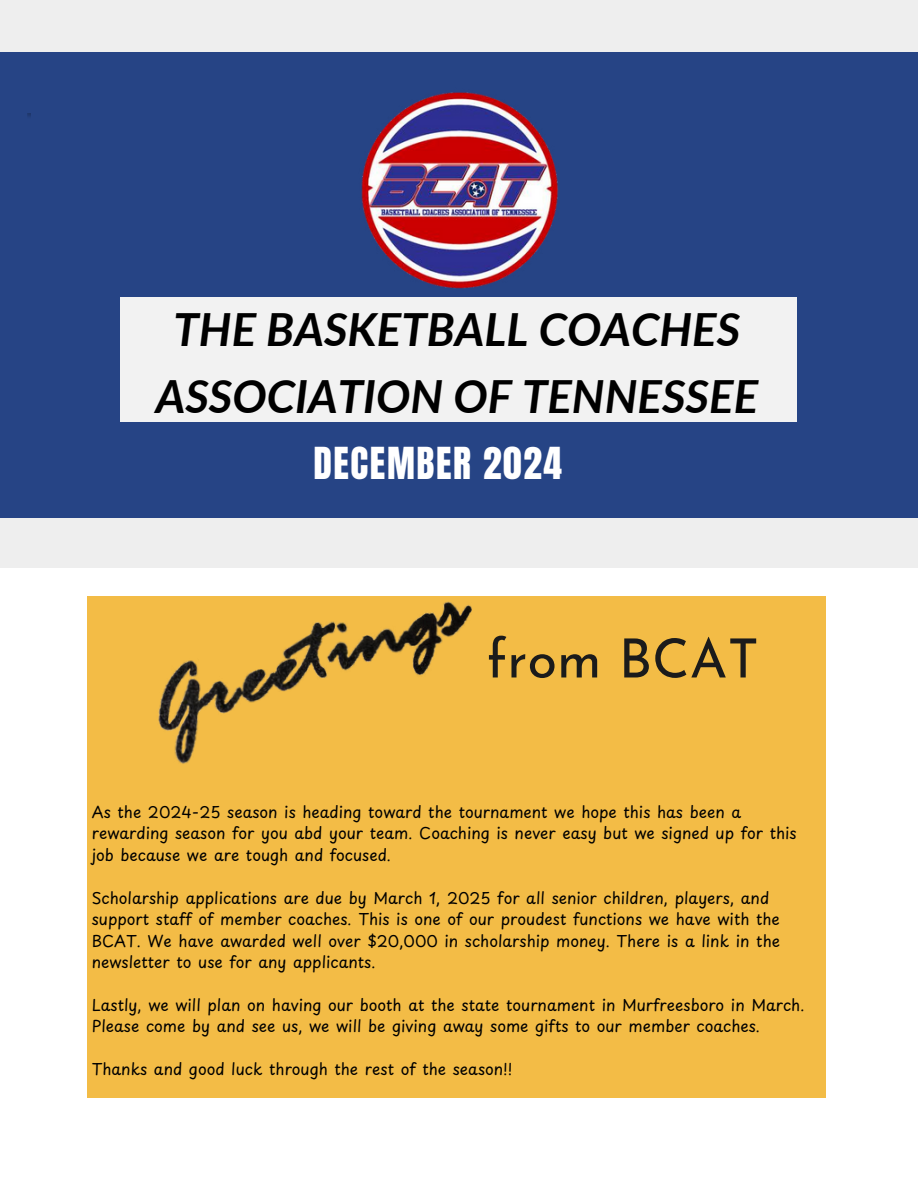
<style>
.page{position:relative;width:918px;height:1188px;background:#fff}
.page>*{position:absolute;margin:0;border:0;box-sizing:border-box;transform-origin:0 0}
.t1{font:54px "Josefin Sans";color:#1b1b1b}
.t2{font:italic 700 45.75px/66.3px "Lato";color:#000;text-align:center}
.t3{font:37.5px "Anton";letter-spacing:.045em;color:#fff}
.t4{font:15.6px/21.5px "Playpen Sans";color:#000}
</style>
<div class="page">
<div style="left:0;top:0;width:918px;height:52px;background:#eee"></div>
<div style="left:0;top:52px;width:918px;height:467px;background:#264485"></div>
<div style="left:0;top:519px;width:918px;height:660px;background:#eee"></div>
<div style="left:0;top:569px;width:918px;height:610px;background:#fff"></div>
<img style="left:361px;top:92px;width:198px;height:197px">
<div style="left:121px;top:297px;width:676px;height:125px;background:#f2f2f2"></div>
<div style="left:87px;top:596px;width:738px;height:501px;background:#f3bc46"></div>
<img style="left:158px;top:601px;width:314px;height:163px">
<h3 class="t2" style="left:156px;top:295px;width:604px">THE BASKETBALL COACHES<br>ASSOCIATION OF TENNESSEE</h3>
<p class="t3" style="left:313px;top:436px;width:250px">DECEMBER 2024</p>
<h2 class="t1" style="left:487px;top:637px;width:274px">from BCAT</h2>
<p class="t4" style="left:92px;top:801px;width:706px">As the 2024-25 season is heading toward the tournament we hope this has been a rewarding season for you abd your team. Coaching is never easy but we signed up for this job because we are tough and focused.</p>
<h1 class="t4" style="left:92px;top:887px;width:690px">Scholarship applications are due by March 1, 2025 for all senior children, players, and support staff of member coaches. This is one of our proudest functions we have with the BCAT. We have awarded well over $20,000 in scholarship money. There is a link in the newsletter to use for any applicants.</h1>
<p class="t4" style="left:92px;top:994px;width:714px">Lastly, we will plan on having our booth at the state tournament in Murfreesboro in March.<br>Please come by and see us, we will be giving away some gifts to our member coaches.</p>
<p class="t4" style="left:92px;top:1058px;width:422px">Thanks and good luck through the rest of the season!!</p>
</div>
